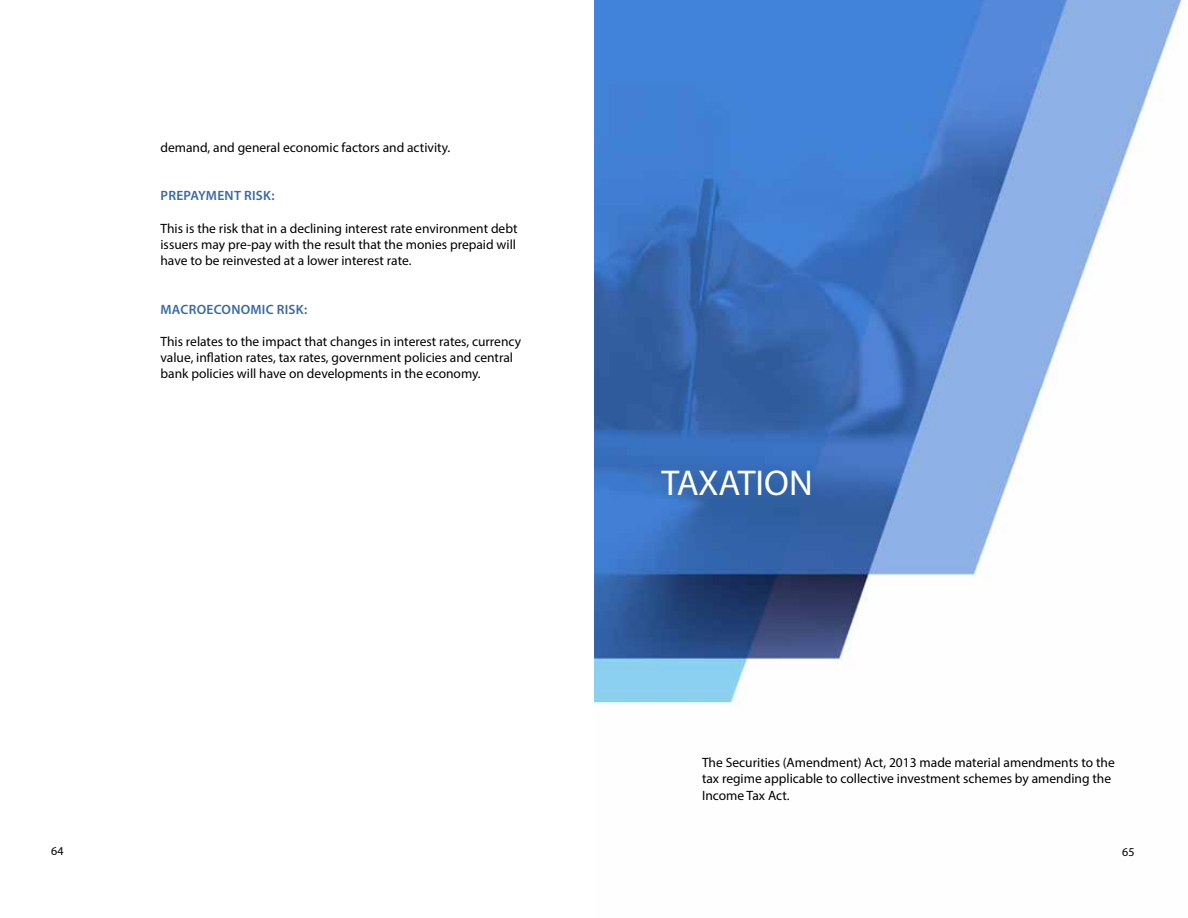
<style>
.page{position:relative;width:1188px;height:918px;background:#fff}
.page>*{position:absolute;margin:0;border:0;box-sizing:border-box;transform-origin:0 0}
.t1{font:36px "Myriad Pro";letter-spacing:-.01em;color:#fff}
.t2{font:13.5px/16.2px "Myriad Pro";color:#000}
.t3{font:600 13.5px "Myriad Pro";letter-spacing:.02em;color:#3969a9}
.t4{font:12px "Myriad Pro";color:#000}
</style>
<div class="page">
<img style="left:594px;top:0;width:588px;height:704px">
<p class="t2" style="left:160px;top:139px;width:291px">demand, and general economic factors and activity.</p>
<p class="t3" style="left:161px;top:187px;width:115px">PREPAYMENT RISK:</p>
<p class="t2" style="left:160px;top:220px;width:359px;text-align:justify">This is the risk that in a declining interest rate environment debt issuers may pre-pay with the result that the monies prepaid will have to be reinvested at a lower interest rate.</p>
<p class="t3" style="left:161px;top:300px;width:148px">MACROECONOMIC RISK:</p>
<p class="t2" style="left:160px;top:333px;width:362px">This relates to the impact that changes in interest rates, currency value, inflation rates, tax rates, government policies and central bank policies will have on developments in the economy.</p>
<h1 class="t1" style="left:662px;top:460px;width:153px">TAXATION</h1>
<p class="t2" style="left:702px;top:754px;width:414px">The Securities (Amendment) Act, 2013 made material amendments to the tax regime applicable to collective investment schemes by amending the<br>Income Tax Act.</p>
<p class="t4" style="left:51px;top:843px;width:14px">64</p>
<p class="t4" style="left:1122px;top:845px;width:14px">65</p>
</div>
